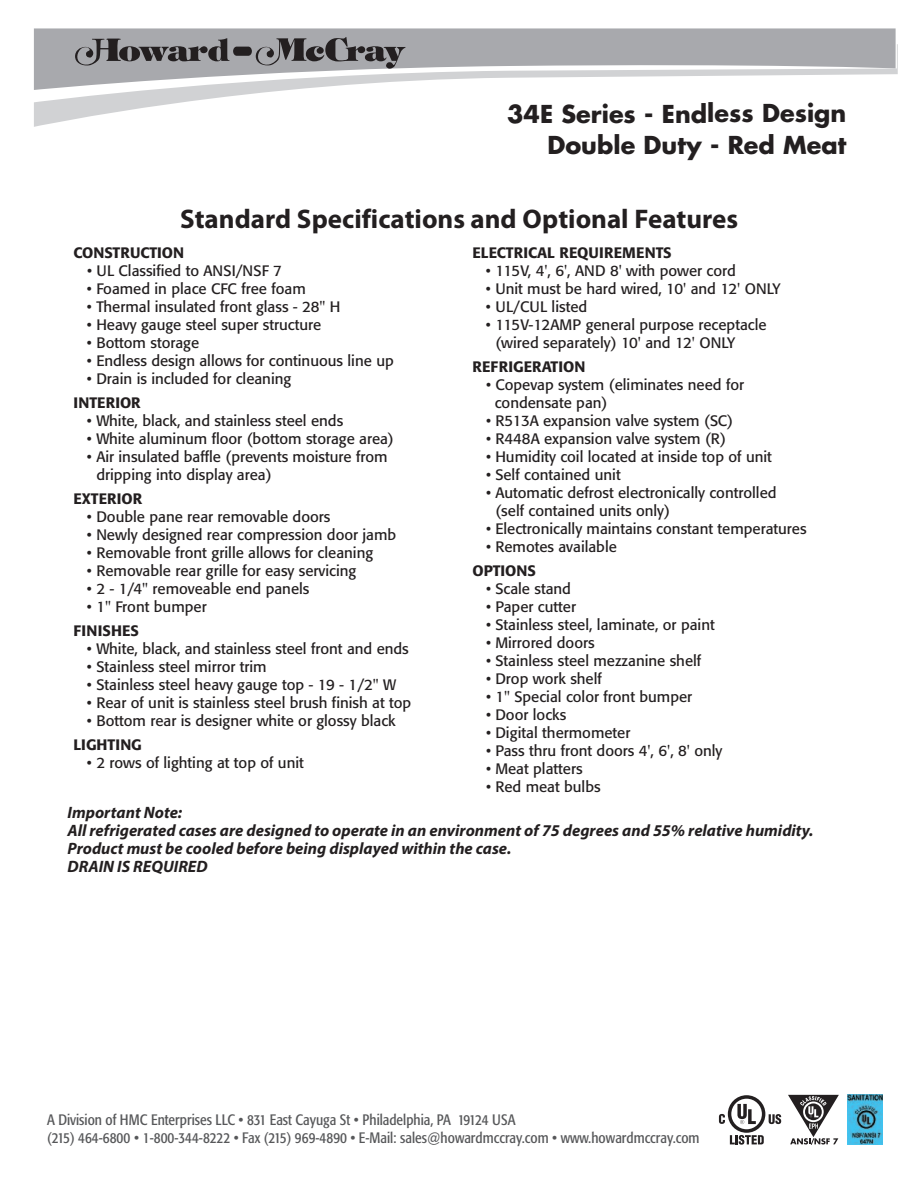
<style>
.page{position:relative;width:918px;height:1188px;background:#fff}
.page>*{position:absolute;margin:0;border:0;box-sizing:border-box;transform-origin:0 0}
.t1{font:700 27px "Myriad Pro";color:#231f20}
.t2{font:700 24px/31.5px "Futura";letter-spacing:-.005em;color:#231f20;text-align:right}
.t3{font:italic 700 16.5px/18px "Myriad Pro";color:#231f20}
.t4{font:15px/18px "Formata";color:#231f20}
.t5{font:condensed 15px/18px "Formata";color:#57585a}
.t6{font:500 15px "Formata";color:#231f20}
.t7{font:500 15px "Formata";letter-spacing:.02em;color:#231f20}
</style>
<div class="page">
<img style="left:848px;top:1095px;width:35px;height:49px">
<svg style="left:788px;top:1095px;width:51px;height:50px"></svg>
<svg style="left:719px;top:1095px;width:62px;height:50px"></svg>
<svg style="left:34px;top:44px;width:864px;height:83px"></svg>
<svg style="left:34px;top:44px;width:863px;height:59px"></svg>
<svg style="left:34px;top:28px;width:862px;height:62px;fill:#a8a9ad"></svg>
<svg style="left:75px;top:37px;width:331px;height:32px"></svg>
<h2 class="t2" style="left:507px;top:100px;width:341px">34E Series - Endless Design<br>Double Duty - Red Meat</h2>
<h1 class="t1" style="left:180px;top:209px;width:560px">Standard Specifications and Optional Features</h1>
<p class="t6" style="left:74px;top:246px;width:112px">CONSTRUCTION</p>
<p class="t4" style="left:87px;top:263px;width:197px">• UL Classified to ANSI/NSF 7</p>
<p class="t4" style="left:87px;top:281px;width:220px">• Foamed in place CFC free foam</p>
<p class="t4" style="left:87px;top:299px;width:255px">• Thermal insulated front glass - 28" H</p>
<p class="t4" style="left:87px;top:317px;width:236px">• Heavy gauge steel super structure</p>
<p class="t4" style="left:87px;top:335px;width:114px">• Bottom storage</p>
<p class="t4" style="left:87px;top:353px;width:308px">• Endless design allows for continuous line up</p>
<p class="t4" style="left:87px;top:371px;width:206px">• Drain is included for cleaning</p>
<p class="t6" style="left:73px;top:396px;width:69px">INTERIOR</p>
<p class="t4" style="left:87px;top:413px;width:258px">• White, black, and stainless steel ends</p>
<p class="t4" style="left:87px;top:431px;width:308px">• White aluminum floor (bottom storage area)</p>
<p class="t4" style="left:96px;top:449px;width:293px;text-indent:-9px">• Air insulated baffle (prevents moisture from dripping into display area)</p>
<p class="t6" style="left:73px;top:492px;width:70px">EXTERIOR</p>
<p class="t4" style="left:87px;top:509px;width:245px">• Double pane rear removable doors</p>
<p class="t4" style="left:87px;top:527px;width:311px">• Newly designed rear compression door jamb</p>
<p class="t4" style="left:87px;top:545px;width:288px">• Removable front grille allows for cleaning</p>
<p class="t4" style="left:87px;top:563px;width:271px">• Removable rear grille for easy servicing</p>
<p class="t4" style="left:87px;top:581px;width:224px">• 2 - 1/4" removeable end panels</p>
<p class="t4" style="left:87px;top:599px;width:121px">• 1" Front bumper</p>
<p class="t7" style="left:73px;top:624px;width:67px">FINISHES</p>
<p class="t4" style="left:87px;top:641px;width:323px">• White, black, and stainless steel front and ends</p>
<p class="t4" style="left:87px;top:659px;width:181px">• Stainless steel mirror trim</p>
<p class="t4" style="left:87px;top:677px;width:311px">• Stainless steel heavy gauge top - 19 - 1/2" W</p>
<p class="t4" style="left:87px;top:695px;width:326px">• Rear of unit is stainless steel brush finish at top</p>
<p class="t4" style="left:87px;top:713px;width:310px">• Bottom rear is designer white or glossy black</p>
<p class="t6" style="left:73px;top:738px;width:70px">LIGHTING</p>
<p class="t4" style="left:87px;top:755px;width:218px">• 2 rows of lighting at top of unit</p>
<p class="t6" style="left:472px;top:246px;width:201px">ELECTRICAL REQUIREMENTS</p>
<p class="t4" style="left:486px;top:263px;width:252px">• 115V, 4', 6', AND 8' with power cord</p>
<p class="t4" style="left:486px;top:281px;width:296px">• Unit must be hard wired, 10' and 12' ONLY</p>
<p class="t4" style="left:486px;top:299px;width:103px">• UL/CUL listed</p>
<p class="t4" style="left:495px;top:317px;width:273px;text-indent:-9px">• 115V-12AMP general purpose receptacle (wired separately) 10' and 12' ONLY</p>
<p class="t6" style="left:472px;top:360px;width:114px">REFRIGERATION</p>
<p class="t4" style="left:495px;top:377px;width:251px;text-indent:-9px">• Copevap system (eliminates need for condensate pan)</p>
<p class="t4" style="left:486px;top:413px;width:249px">• R513A expansion valve system (SC)</p>
<p class="t4" style="left:486px;top:431px;width:241px">• R448A expansion valve system (R)</p>
<p class="t4" style="left:486px;top:449px;width:287px">• Humidity coil located at inside top of unit</p>
<p class="t4" style="left:486px;top:467px;width:136px">• Self contained unit</p>
<p class="t4" style="left:495px;top:485px;width:283px;text-indent:-9px">• Automatic defrost electronically controlled (self contained units only)</p>
<p class="t4" style="left:486px;top:521px;width:322px">• Electronically maintains constant temperatures</p>
<p class="t4" style="left:486px;top:539px;width:132px">• Remotes available</p>
<p class="t6" style="left:473px;top:564px;width:65px">OPTIONS</p>
<p class="t4" style="left:486px;top:581px;width:87px">• Scale stand</p>
<p class="t4" style="left:486px;top:599px;width:92px">• Paper cutter</p>
<p class="t4" style="left:486px;top:617px;width:230px">• Stainless steel, laminate, or paint</p>
<p class="t4" style="left:486px;top:635px;width:110px">• Mirrored doors</p>
<p class="t4" style="left:486px;top:653px;width:217px">• Stainless steel mezzanine shelf</p>
<p class="t4" style="left:486px;top:671px;width:117px">• Drop work shelf</p>
<p class="t4" style="left:486px;top:689px;width:208px">• 1" Special color front bumper</p>
<p class="t4" style="left:486px;top:707px;width:82px">• Door locks</p>
<p class="t4" style="left:486px;top:725px;width:146px">• Digital thermometer</p>
<p class="t4" style="left:486px;top:743px;width:238px">• Pass thru front doors 4', 6', 8' only</p>
<p class="t4" style="left:486px;top:761px;width:98px">• Meat platters</p>
<p class="t4" style="left:486px;top:779px;width:116px">• Red meat bulbs</p>
<p class="t3" style="left:67px;top:805px;width:748px">Important Note:<br>All refrigerated cases are designed to operate in an environment of 75 degrees and 55% relative humidity.<br>Product must be cooled before being displayed within the case.<br>DRAIN IS REQUIRED</p>
<p class="t5" style="left:47px;top:1112px;width:654px">A Division of HMC Enterprises LLC • 831 East Cayuga St • Philadelphia, PA 19124 USA<br>(215) 464-6800 • 1-800-344-8222 • Fax (215) 969-4890 • E-Mail: sales@howardmccray.com • www.howardmccray.com</p>
</div>
